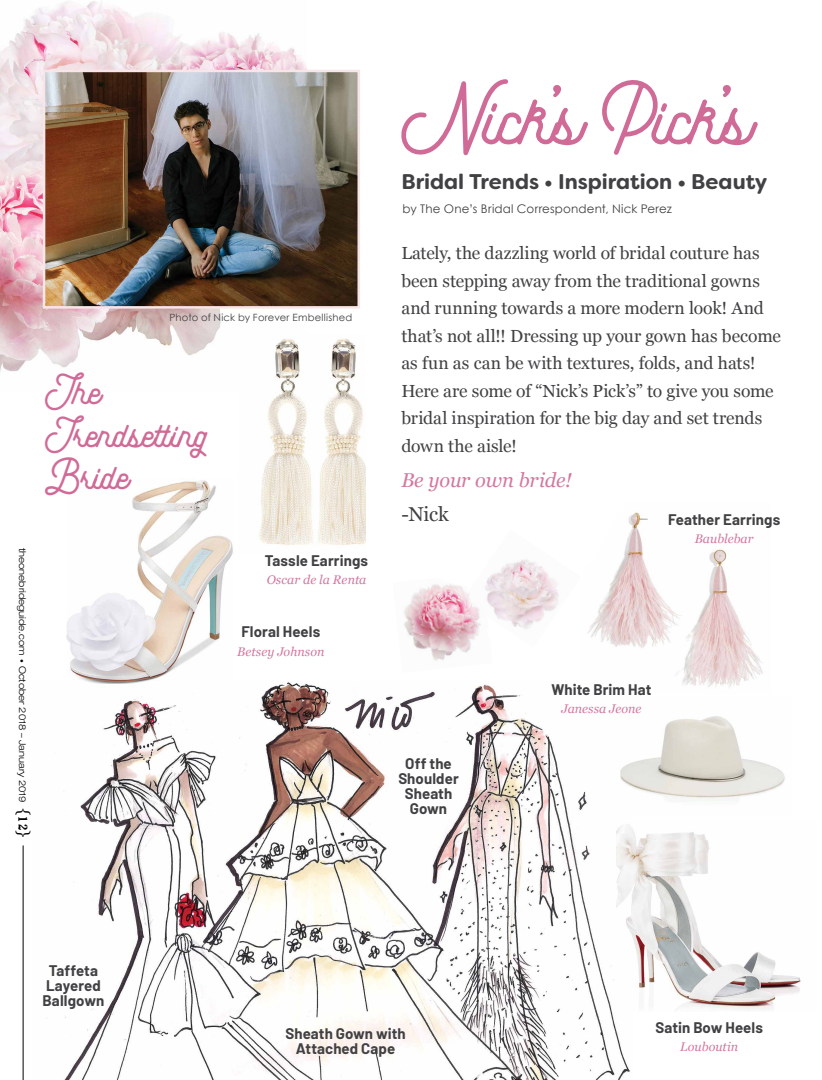
<style>
.page{position:relative;width:822px;height:1080px;background:#fff}
.page>*{position:absolute;margin:0;border:0;box-sizing:border-box;transform-origin:0 0}
.t1{font:75px "Pathways";color:#d06b97}
.t2{font:37.5px/42.5px "Pathways";letter-spacing:.005em;color:#d06b97}
.t3{font:700 21.25px "Filson Soft";color:#414042}
.t4{font:italic 20px "Georgia";letter-spacing:-.01em;color:#d478a0}
.t5{font:20px "Georgia";color:#414042}
.t6{font:17.5px/27.5px "Georgia";letter-spacing:-.005em;color:#414042}
.t7{font:700 15px/15px "Barlow";letter-spacing:.005em;color:#414042;text-align:center}
.t8{font:italic 12.5px "Georgia";color:#d478a0}
.t9{font:11.88px "Century Gothic";letter-spacing:.015em;color:#414042}
.t10{font:10px "Century Gothic";letter-spacing:.02em;color:#414042}
.t11{font:300 expanded 9.38px "Helvetica Neue LT Std";color:#000}
.s1{font-size:7.5px}
.s2{font-family:"OPTI Chelsea";font-weight:400;font-stretch:normal;font-size:15px}
</style>
<div class="page">
<hr style="left:23px;top:845px;width:1px;height:235px;background:#000">
<img style="left:63px;top:682px;width:567px;height:398px">
<img style="left:616px;top:822px;width:185px;height:189px">
<img style="left:580px;top:512px;width:183px;height:181px">
<img style="left:0;top:1px;width:306px;height:371px">
<img style="left:239px;top:335px;width:126px;height:210px">
<img style="left:46px;top:73px;width:311px;height:233px">
<div style="left:43px;top:70px;width:317px;height:239px;border:2px solid #f8e5e8"></div>
<img style="left:67px;top:480px;width:166px;height:204px">
<img style="left:488px;top:529px;width:93px;height:119px">
<img style="left:404px;top:578px;width:88px;height:83px">
<img style="left:619px;top:696px;width:166px;height:119px">
<p class="t10" style="left:170px;top:312px;width:184px">Photo of Nick by Forever Embellished</p>
<h2 class="t2" style="left:45px;top:372px;width:164px">The<br>Trendsetting<br>Bride</h2>
<p class="t11" style="left:28px;top:548px;width:291px;rotate:90deg">theonebrideguide.com <span class="s1">•</span> October 2018 – January 2019 <span class="s2">{12}</span></p>
<p class="t7" style="left:265px;top:553px;width:105px">Tassle Earrings</p>
<p class="t8" style="left:266px;top:571px;width:101px">Oscar de la Renta</p>
<p class="t7" style="left:241px;top:624px;width:80px">Floral Heels</p>
<p class="t8" style="left:237px;top:642px;width:89px">Betsey Johnson</p>
<h1 class="t1" style="left:401px;top:62px;width:349px">Nick's Pick's</h1>
<p class="t3" style="left:401px;top:168px;width:367px">Bridal Trends • Inspiration • Beauty</p>
<p class="t9" style="left:402px;top:201px;width:270px">by The One’s Bridal Correspondent, Nick Perez</p>
<p class="t6" style="left:401px;top:239px;width:381px">Lately, the dazzling world of bridal couture has been stepping away from the traditional gowns and running towards a more modern look! And that’s not all!! Dressing up your gown has become as fun as can be with textures, folds, and hats!<br>Here are some of “Nick’s Pick’s” to give you some bridal inspiration for the big day and set trends down the aisle!</p>
<p class="t4" style="left:401px;top:465px;width:172px">Be your own bride!</p>
<p class="t5" style="left:401px;top:500px;width:49px">-Nick</p>
<p class="t7" style="left:667px;top:512px;width:114px">Feather Earrings</p>
<p class="t8" style="left:694px;top:530px;width:60px">Baublebar</p>
<p class="t7" style="left:398px;top:756px;width:62px">Off the<br>Shoulder<br>Sheath<br>Gown</p>
<p class="t7" style="left:551px;top:682px;width:101px">White Brim Hat</p>
<p class="t8" style="left:561px;top:700px;width:81px">Janessa Jeone</p>
<p class="t7" style="left:43px;top:963px;width:63px">Taffeta<br>Layered<br>Ballgown</p>
<p class="t7" style="left:285px;top:1026px;width:122px">Sheath Gown with<br>Attached Cape</p>
<p class="t7" style="left:655px;top:1020px;width:109px">Satin Bow Heels</p>
<p class="t8" style="left:679px;top:1038px;width:60px">Louboutin</p>
</div>
